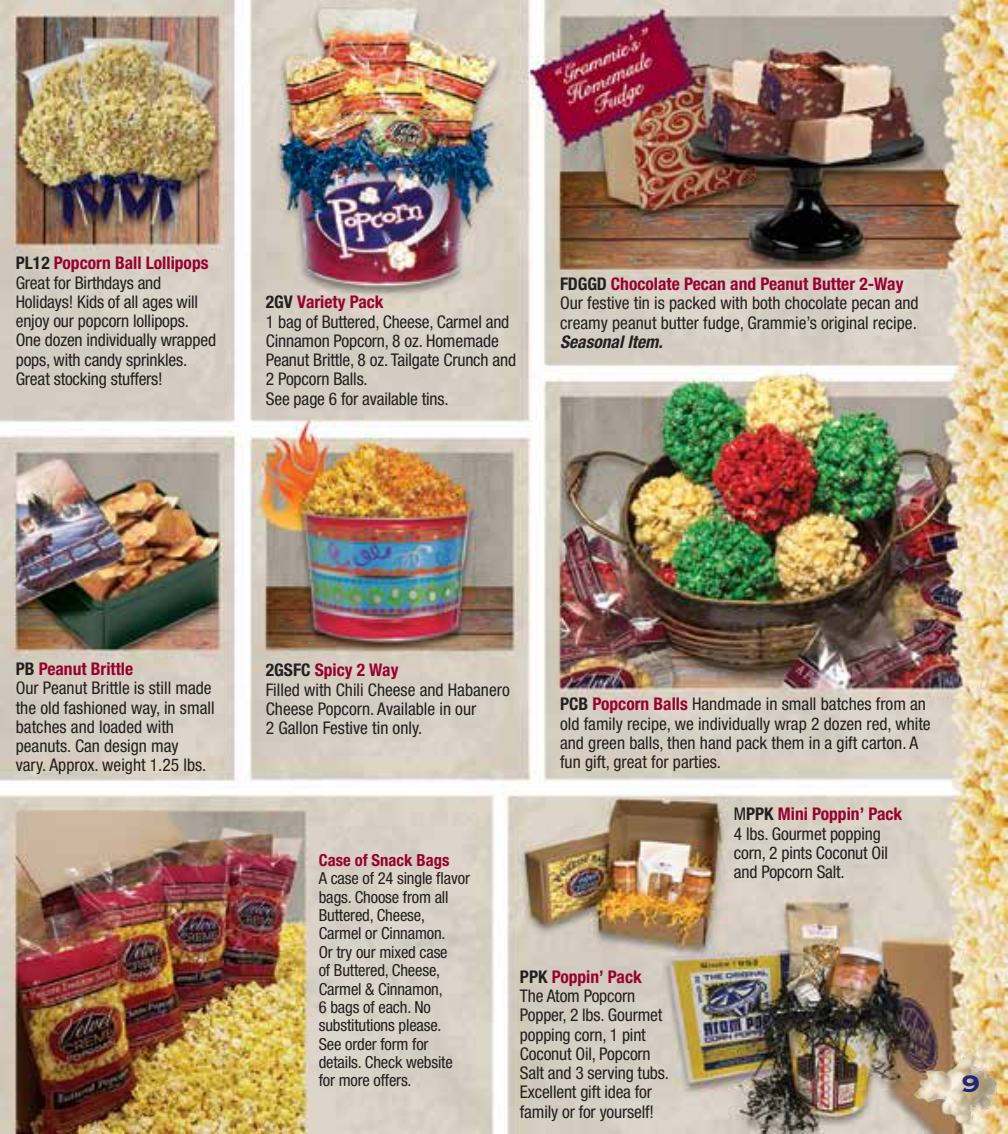
<style>
.page{position:relative;width:1008px;height:1134px;background:#fff}
.page>*{position:absolute;margin:0;border:0;box-sizing:border-box;transform-origin:0 0}
.t1{font:31.5px "Copperplate Thirty Three BC";color:#1d2877}
.t2{font:condensed 17.5px/19.2px "Helvetica Neue";letter-spacing:-.01em;color:#231f20}
.t3{font:italic 700 condensed 17.5px "Helvetica Neue";color:#231f20}
.t4{font:condensed 16.62px/18.4px "Helvetica Neue";letter-spacing:-.01em;color:#231f20}
.t5{font:700 condensed 16.62px "Helvetica Neue";color:#98002e}
.s1{font-weight:700}
.s2{font-weight:700;color:#98002e}
</style>
<div class="page">
<img style="left:0;top:0;width:1008px;height:1134px">
<img style="left:903px;top:1048px;width:96px;height:81px">
<p class="t2" style="left:16px;top:253px;width:202px"><span class="s1">PL12</span> <span class="s2">Popcorn Ball Lollipops<br></span>Great for Birthdays and<br>Holidays! Kids of all ages will enjoy our popcorn lollipops.<br>One dozen individually wrapped pops, with candy sprinkles.<br>Great stocking stuffers!</p>
<p class="t2" style="left:266px;top:293px;width:252px"><span class="s1">2GV</span> <span class="s2">Variety Pack<br></span>1 bag of Buttered, Cheese, Carmel and<br>Cinnamon Popcorn, 8 oz. Homemade<br>Peanut Brittle, 8 oz. Tailgate Crunch and<br>2 Popcorn Balls.<br>See page 6 for available tins.</p>
<p class="t2" style="left:560px;top:274px;width:360px"><span class="s1">FDGGD</span> <span class="s2">Chocolate Pecan and Peanut Butter 2-Way<br></span>Our festive tin is packed with both chocolate pecan and creamy peanut butter fudge, Grammie’s original recipe.</p>
<p class="t3" style="left:560px;top:331px;width:104px">Seasonal Item.</p>
<p class="t2" style="left:16px;top:659px;width:200px"><span class="s1">PB</span> <span class="s2">Peanut Brittle<br></span>Our Peanut Brittle is still made the old fashioned way, in small batches and loaded with peanuts. Can design may<br>vary. Approx. weight 1.25 lbs.</p>
<p class="t2" style="left:266px;top:660px;width:245px"><span class="s1">2GSFC</span> <span class="s2">Spicy 2 Way<br></span>Filled with Chili Cheese and Habanero<br>Cheese Popcorn. Available in our<br>2 Gallon Festive tin only.</p>
<p class="t5" style="left:319px;top:850px;width:132px">Case of Snack Bags</p>
<p class="t4" style="left:319px;top:869px;width:153px">A case of 24 single flavor bags. Choose from all<br>Buttered, Cheese,<br>Carmel or Cinnamon.<br>Or try our mixed case<br>of Buttered, Cheese,<br>Carmel &amp; Cinnamon,<br>6 bags of each. No substitutions please.<br>See order form for details. Check website for more offers.</p>
<p class="t2" style="left:560px;top:694px;width:372px"><span class="s1">PCB</span> <span class="s2">Popcorn Balls</span> Handmade in small batches from an old family recipe, we individually wrap 2 dozen red, white and green balls, then hand pack them in a gift carton. A fun gift, great for parties.</p>
<p class="t2" style="left:734px;top:804px;width:170px">M<span class="s1">PPK</span> <span class="s2">Mini Poppin’ Pack<br></span>4 lbs. Gourmet popping corn, 2 pints Coconut Oil and Popcorn Salt.</p>
<p class="t2" style="left:520px;top:967px;width:151px"><span class="s1">PPK</span> <span class="s2">Poppin’ Pack<br></span>The Atom Popcorn<br>Popper, 2 lbs. Gourmet popping corn, 1 pint<br>Coconut Oil, Popcorn<br>Salt and 3 serving tubs.<br>Excellent gift idea for family or for yourself!</p>
<h1 class="t1" style="left:961px;top:1068px;width:21px">9</h1>
</div>
